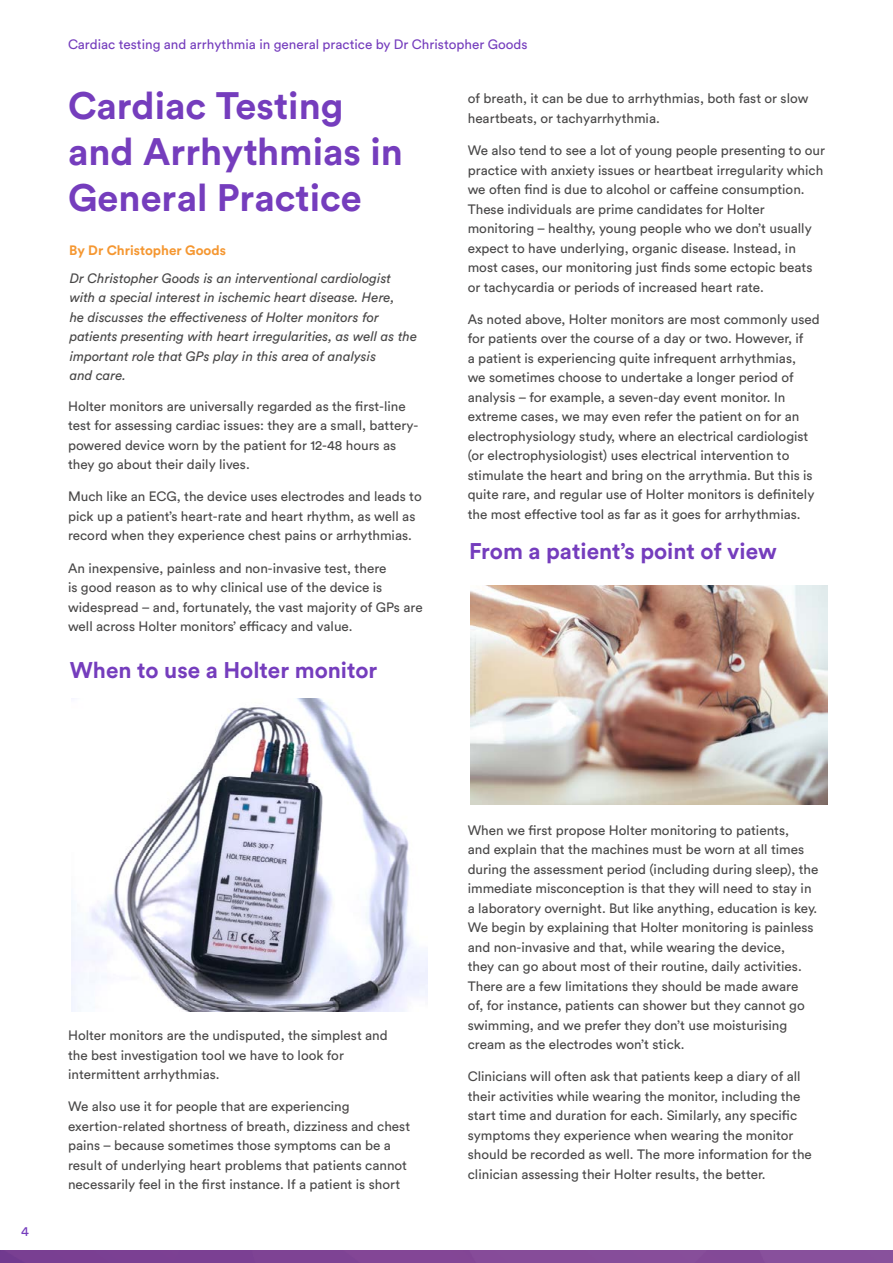
<style>
.page{position:relative;width:893px;height:1263px;background:#fff}
.page>*{position:absolute;margin:0;border:0;box-sizing:border-box;transform-origin:0 0}
.t1{font:700 37.95px/45.9px "Circular Std";color:#753dbd}
.t2{font:700 22.5px "Circular Std";color:#753dbd}
.t3{font:13.5px/19.5px "Circular Std";color:#494848}
.t4{font:italic 13.5px/19.5px "Circular Std";color:#494848}
.t5{font:13.5px "Circular Std";color:#753dbd}
.t6{font:700 13.5px "Circular Std";color:#f59731}
</style>
<div class="page">
<img style="left:0;top:1250px;width:893px;height:13px">
<img style="left:470px;top:585px;width:357px;height:219px">
<img style="left:71px;top:698px;width:357px;height:313px">
<p class="t5" style="left:68px;top:36px;width:461px">Cardiac testing and arrhythmia in general practice by Dr Christopher Goods</p>
<h1 class="t1" style="left:68px;top:82px;width:336px">Cardiac Testing and Arrhythmias in<br>General Practice</h1>
<p class="t6" style="left:69px;top:241px;width:158px">By Dr Christopher Goods</p>
<p class="t4" style="left:70px;top:268px;width:349px">Dr Christopher Goods is an interventional cardiologist with a special interest in ischemic heart disease. Here,<br>he discusses the effectiveness of Holter monitors for patients presenting with heart irregularities, as well as the important role that GPs play in this area of analysis<br>and care.</p>
<p class="t3" style="left:68px;top:396px;width:352px">Holter monitors are universally regarded as the first-line test for assessing cardiac issues: they are a small, battery&shy;powered device worn by the patient for 12-48 hours as they go about their daily lives.</p>
<p class="t3" style="left:68px;top:487px;width:355px">Much like an ECG, the device uses electrodes and leads to pick up a patient’s heart-rate and heart rhythm, as well as record when they experience chest pains or arrhythmias.</p>
<p class="t3" style="left:68px;top:558px;width:356px">An inexpensive, painless and non-invasive test, there<br>is good reason as to why clinical use of the device is widespread – and, fortunately, the vast majority of GPs are well across Holter monitors’ efficacy and value.</p>
<h2 class="t2" style="left:70px;top:656px;width:309px">When to use a Holter monitor</h2>
<p class="t3" style="left:468px;top:89px;width:342px">of breath, it can be due to arrhythmias, both fast or slow heartbeats, or tachyarrhythmia.</p>
<p class="t3" style="left:468px;top:140px;width:359px">We also tend to see a lot of young people presenting to our practice with anxiety issues or heartbeat irregularity which we often find is due to alcohol or caffeine consumption.<br>These individuals are prime candidates for Holter monitoring – healthy, young people who we don’t usually expect to have underlying, organic disease. Instead, in most cases, our monitoring just finds some ectopic beats or tachycardia or periods of increased heart rate.</p>
<p class="t3" style="left:468px;top:309px;width:354px">As noted above, Holter monitors are most commonly used for patients over the course of a day or two. However, if<br>a patient is experiencing quite infrequent arrhythmias,<br>we sometimes choose to undertake a longer period of analysis – for example, a seven-day event monitor. In extreme cases, we may even refer the patient on for an electrophysiology study, where an electrical cardiologist (or electrophysiologist) uses electrical intervention to stimulate the heart and bring on the arrythmia. But this is quite rare, and regular use of Holter monitors is definitely the most effective tool as far as it goes for arrhythmias.</p>
<h2 class="t2" style="left:469px;top:536px;width:309px">From a patient’s point of view</h2>
<p class="t5" style="left:21px;top:1223px;width:9px">4</p>
<p class="t3" style="left:68px;top:1025px;width:321px">Holter monitors are the undisputed, the simplest and the best investigation tool we have to look for intermittent arrhythmias.</p>
<p class="t3" style="left:68px;top:1097px;width:344px">We also use it for people that are experiencing exertion-related shortness of breath, dizziness and chest pains – because sometimes those symptoms can be a result of underlying heart problems that patients cannot necessarily feel in the first instance. If a patient is short</p>
<p class="t3" style="left:468px;top:820px;width:352px">When we first propose Holter monitoring to patients,<br>and explain that the machines must be worn at all times during the assessment period (including during sleep), the immediate misconception is that they will need to stay in a laboratory overnight. But like anything, education is key.<br>We begin by explaining that Holter monitoring is painless and non-invasive and that, while wearing the device,<br>they can go about most of their routine, daily activities.<br>There are a few limitations they should be made aware<br>of, for instance, patients can shower but they cannot go swimming, and we prefer they don’t use moisturising cream as the electrodes won’t stick.</p>
<p class="t3" style="left:468px;top:1067px;width:346px">Clinicians will often ask that patients keep a diary of all their activities while wearing the monitor, including the start time and duration for each. Similarly, any specific symptoms they experience when wearing the monitor should be recorded as well. The more information for the clinician assessing their Holter results, the better.</p>
</div>
